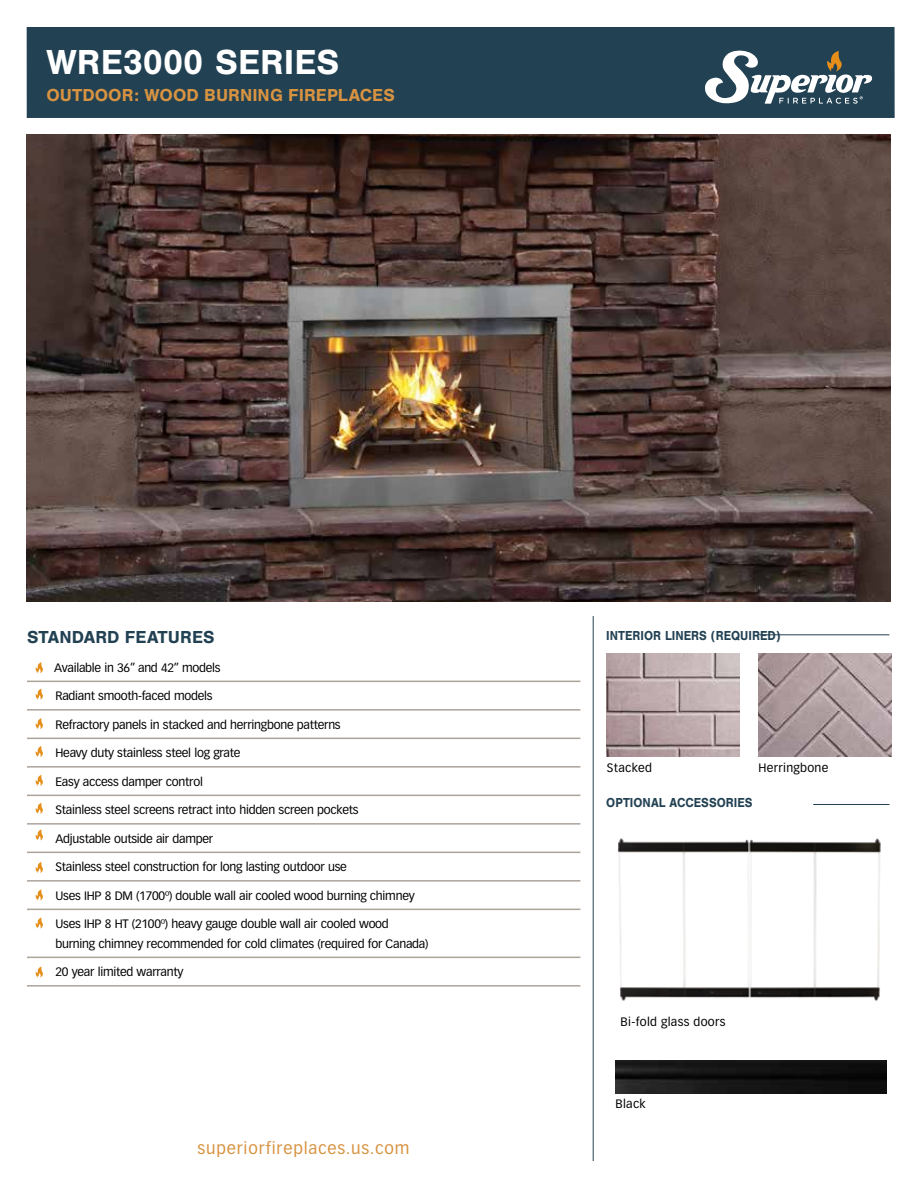
<style>
.page{position:relative;width:918px;height:1188px;background:#fff}
.page>*{position:absolute;margin:0;border:0;box-sizing:border-box;transform-origin:0 0}
.t1{font:700 36px "Nimbus San";color:#fff}
.t2{font:700 18px "Nimbus San";color:#d89341}
.t3{font:700 18px "Nimbus San";letter-spacing:.005em;color:#224153}
.t4{font:16.5px "Vectora LT Pro";letter-spacing:.05em;color:#d89341}
.t5{font:700 13.5px "Nimbus San";color:#224153;scale:.9 1}
.t6{font:12px/19.5px "Vectora LT Pro";letter-spacing:-.02em;color:#000}
.t7{font:12px "Vectora LT Pro";letter-spacing:.025em;color:#000}
</style>
<div class="page">
<img style="left:27px;top:135px;width:864px;height:466px">
<hr style="left:593px;top:616px;width:1px;height:545px;background:#224153">
<hr style="left:27px;top:681px;width:553px;height:1px;background:#aca39b">
<hr style="left:27px;top:709px;width:553px;height:2px;background:#aca39b">
<hr style="left:27px;top:738px;width:553px;height:1px;background:#aca39b">
<hr style="left:27px;top:766px;width:553px;height:2px;background:#aca39b">
<hr style="left:27px;top:795px;width:553px;height:1px;background:#aca39b">
<hr style="left:27px;top:823px;width:553px;height:2px;background:#aca39b">
<hr style="left:27px;top:852px;width:553px;height:1px;background:#aca39b">
<hr style="left:27px;top:880px;width:553px;height:2px;background:#aca39b">
<hr style="left:27px;top:909px;width:553px;height:1px;background:#aca39b">
<hr style="left:27px;top:957px;width:553px;height:1px;background:#aca39b">
<hr style="left:27px;top:985px;width:553px;height:2px;background:#aca39b">
<svg style="left:35px;top:662px;width:8px;height:11px"></svg>
<svg style="left:35px;top:829px;width:8px;height:12px"></svg>
<svg style="left:35px;top:918px;width:8px;height:11px"></svg>
<svg style="left:35px;top:689px;width:8px;height:11px"></svg>
<svg style="left:35px;top:862px;width:8px;height:11px"></svg>
<svg style="left:35px;top:967px;width:8px;height:11px"></svg>
<svg style="left:35px;top:746px;width:8px;height:11px"></svg>
<svg style="left:35px;top:718px;width:8px;height:11px"></svg>
<svg style="left:35px;top:775px;width:8px;height:11px"></svg>
<svg style="left:35px;top:803px;width:8px;height:11px"></svg>
<svg style="left:35px;top:889px;width:8px;height:12px"></svg>
<hr style="left:758px;top:634px;width:131px;height:1px;background:#224153">
<hr style="left:813px;top:804px;width:76px;height:1px;background:#224153">
<div style="left:27px;top:27px;width:868px;height:91px;background:#224153"></div>
<svg style="left:705px;top:51px;width:167px;height:53px"></svg>
<img style="left:617px;top:838px;width:264px;height:163px">
<img style="left:615px;top:1061px;width:272px;height:33px">
<img style="left:607px;top:653px;width:133px;height:104px">
<img style="left:758px;top:653px;width:133px;height:104px">
<h1 class="t1" style="left:46px;top:42px;width:294px">WRE3000 SERIES</h1>
<h2 class="t2" style="left:46px;top:85px;width:350px">OUTDOOR: WOOD BURNING FIREPLACES</h2>
<h2 class="t3" style="left:27px;top:627px;width:189px">STANDARD FEATURES</h2>
<p class="t6" style="left:54px;top:658px;width:168px">Available in 36” and 42” models</p>
<p class="t6" style="left:56px;top:686px;width:159px">Radiant smooth-faced models</p>
<p class="t6" style="left:56px;top:715px;width:287px">Refractory panels in stacked and herringbone patterns</p>
<p class="t6" style="left:56px;top:743px;width:187px">Heavy duty stainless steel log grate</p>
<p class="t6" style="left:56px;top:772px;width:149px">Easy access damper control</p>
<p class="t6" style="left:56px;top:800px;width:305px">Stainless steel screens retract into hidden screen pockets</p>
<p class="t6" style="left:56px;top:829px;width:159px">Adjustable outside air damper</p>
<p class="t6" style="left:56px;top:857px;width:293px">Stainless steel construction for long lasting outdoor use</p>
<p class="t6" style="left:56px;top:886px;width:361px">Uses IHP 8 DM (1700º) double wall air cooled wood burning chimney</p>
<p class="t6" style="left:56px;top:914px;width:374px">Uses IHP 8 HT (2100º) heavy gauge double wall air cooled wood burning chimney recommended for cold climates (required for Canada)</p>
<p class="t6" style="left:56px;top:962px;width:129px">20 year limited warranty</p>
<h3 class="t4" style="left:197px;top:1138px;width:214px">superiorfireplaces.us.com</h3>
<p class="t5" style="left:606px;top:628px;width:195px">INTERIOR LINERS (REQUIRED)</p>
<p class="t7" style="left:607px;top:760px;width:47px">Stacked</p>
<p class="t7" style="left:758px;top:760px;width:72px">Herringbone</p>
<p class="t5" style="left:606px;top:795px;width:164px">OPTIONAL ACCESSORIES</p>
<p class="t7" style="left:621px;top:1015px;width:106px">Bi-fold glass doors</p>
<p class="t6" style="left:615px;top:1094px;width:32px">Black</p>
</div>
